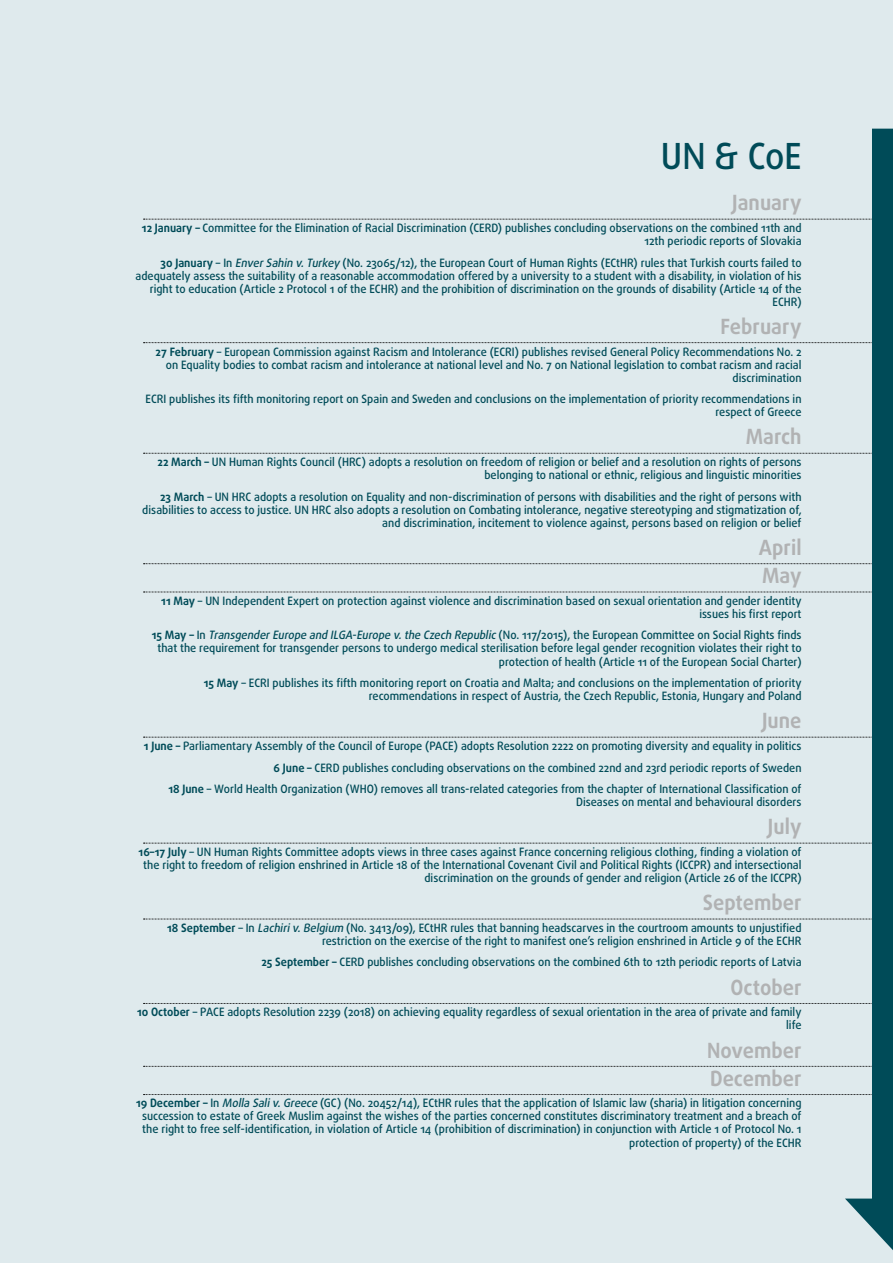
<style>
.page{position:relative;width:893px;height:1263px;background:#dfeaed}
.page>*{position:absolute;margin:0;border:0;box-sizing:border-box;transform-origin:0 0}
.t1{font:500 36px "Daxline Pro";color:#004b58;scale:.95 1}
.TIMELINE_month_right{font:700 21px "Daxline Pro";color:#b1b2b3;scale:.95 1}
.TIMELINE_body_right{font:500 11.55px/13px "Daxline Pro";color:#004b58;text-align:right;scale:.95 1}
.s1{font-weight:700}
.s2{font-style:italic}
</style>
<div class="page">
<svg style="left:144px;top:219px;width:728px;height:1px"></svg>
<svg style="left:144px;top:342px;width:728px;height:1px"></svg>
<svg style="left:144px;top:453px;width:728px;height:1px"></svg>
<svg style="left:144px;top:563px;width:728px;height:1px"></svg>
<svg style="left:144px;top:592px;width:728px;height:1px"></svg>
<svg style="left:144px;top:737px;width:728px;height:1px"></svg>
<svg style="left:144px;top:843px;width:728px;height:1px"></svg>
<svg style="left:144px;top:919px;width:728px;height:1px"></svg>
<svg style="left:144px;top:1003px;width:728px;height:1px"></svg>
<svg style="left:144px;top:1066px;width:728px;height:1px"></svg>
<svg style="left:144px;top:1094px;width:728px;height:1px"></svg>
<div style="left:872px;top:129px;width:21px;height:1086px;background:#004b58"></div>
<svg style="left:845px;top:1198px;width:48px;height:52px"></svg>
<p class="t1" style="left:661px;top:132px;width:149px">UN &amp; CoE</p>
<p class="TIMELINE_month_right" style="left:732px;top:189px;width:74px">January</p>
<p class="TIMELINE_body_right" style="left:142px;top:221px;width:696px"><span class="s1">12 January –</span> Committee for the Elimination of Racial Discrimination (CERD) publishes concluding observations on the combined 11th and<br>12th periodic reports of Slovakia</p>
<p class="TIMELINE_body_right" style="left:136px;top:256px;width:702px"><span class="s1">30 January</span> – In <span class="s2">EnverSahin v. Turkey</span> (No. 23065/12), the European Court of Human Rights (ECtHR) rules that Turkish courts failed to adequately assess the suitability of a reasonable accommodation offered by a university to a student with a disability, in violation of his right to education (Article 2 Protocol 1 of the ECHR) and the prohibition of discrimination on the grounds of disability (Article 14 of the ECHR)</p>
<p class="TIMELINE_month_right" style="left:720px;top:312px;width:87px">February</p>
<p class="TIMELINE_body_right" style="left:156px;top:345px;width:681px"><span class="s1">27 February</span> – European Commission against Racism and Intolerance (ECRI) publishes revised General Policy Recommendations No. 2 on Equality bodies to combat racism and intolerance at national level and No. 7 on National legislation to combat racism and racial discrimination</p>
<p class="TIMELINE_body_right" style="left:146px;top:393px;width:692px">ECRI publishes its fifth monitoring report on Spain and Sweden and conclusions on the implementation of priority recommendations in respect of Greece</p>
<p class="TIMELINE_month_right" style="left:746px;top:423px;width:60px">March</p>
<p class="TIMELINE_body_right" style="left:158px;top:455px;width:679px"><span class="s1">22 March –</span> UN Human Rights Council (HRC) adopts a resolution on freedom of religion or belief and a resolution on rights of persons belonging to national or ethnic, religious and linguistic minorities</p>
<p class="TIMELINE_body_right" style="left:142px;top:490px;width:695px"><span class="s1">23 March</span> – UN HRC adopts a resolution on Equality and non-discrimination of persons with disabilities and the right of persons with disabilities to access to justice. UN HRC also adopts a resolution on Combating intolerance, negative stereotyping and stigmatization of, and discrimination, incitement to violence against, persons based on religion or belief</p>
<p class="TIMELINE_month_right" style="left:759px;top:533px;width:46px">April</p>
<p class="TIMELINE_month_right" style="left:762px;top:562px;width:43px">May</p>
<p class="TIMELINE_body_right" style="left:161px;top:594px;width:675px"><span class="s1">11 May</span> – UN Independent Expert on protection against violence and discrimination based on sexual orientation and gender identity issues his first report</p>
<p class="TIMELINE_body_right" style="left:152px;top:629px;width:685px"><span class="s1">15 May –</span> In <span class="s2">TransgenderEurope and ILGA-Europe v. the Czech Republic</span>(No. 117/2015), the European Committee on Social Rights finds that the requirement for transgender persons to undergo medical sterilisation before legal gender recognition violates their right to protection of health (Article 11 of the European Social Charter)</p>
<p class="TIMELINE_body_right" style="left:204px;top:676px;width:631px"><span class="s1">15 May</span> – ECRI publishes its fifth monitoring report on Croatia and Malta; and conclusions on the implementation of priority recommendations in respect of Austria, the Czech Republic, Estonia, Hungary and Poland</p>
<p class="TIMELINE_month_right" style="left:762px;top:707px;width:43px">June</p>
<p class="TIMELINE_body_right" style="left:144px;top:739px;width:694px"><span class="s1">1 June –</span> Parliamentary Assembly of the Council of Europe (PACE) adopts Resolution 2222 on promoting diversity and equality in politics</p>
<p class="TIMELINE_body_right" style="left:274px;top:761px;width:557px"><span class="s1">6 June –</span> CERD publishes concluding observations on the combined 22nd and 23rd periodic reports of Sweden</p>
<p class="TIMELINE_body_right" style="left:168px;top:782px;width:668px"><span class="s1">18 June</span> – World Health Organization (WHO) removes all trans-related categories from the chapter of International Classification of<br>Diseases on mental and behavioural disorders</p>
<p class="TIMELINE_month_right" style="left:768px;top:813px;width:37px">July</p>
<p class="TIMELINE_body_right" style="left:139px;top:845px;width:699px"><span class="s1">16–17 July</span> – UN Human Rights Committee adopts views in three cases against France concerning religious clothing, finding a violation of the right to freedom of religion enshrined in Article 18 of the International Covenant Civil and Political Rights (ICCPR) and intersectional discrimination on the grounds of gender and religion (Article 26 of the ICCPR)</p>
<p class="TIMELINE_month_right" style="left:703px;top:889px;width:105px">September</p>
<p class="TIMELINE_body_right" style="left:167px;top:921px;width:669px"><span class="s1">18 September</span> – In <span class="s2">Lachiriv. Belgium</span> (No. 3413/09), ECtHR rules that banning headscarves in the courtroom amounts to unjustified restriction on the exercise of the right to manifest one’s religion enshrined in Article 9 of the ECHR</p>
<p class="TIMELINE_body_right" style="left:261px;top:956px;width:570px"><span class="s1">25 September –</span> CERD publishes concluding observations on the combined 6th to 12th periodic reports of Latvia</p>
<p class="TIMELINE_month_right" style="left:730px;top:973px;width:76px">October</p>
<p class="TIMELINE_body_right" style="left:137px;top:1006px;width:701px"><span class="s1">10 October</span> – PACE adopts Resolution 2239 (2018) on achieving equality regardless of sexual orientation in the area of private and family life</p>
<p class="TIMELINE_month_right" style="left:707px;top:1036px;width:101px">November</p>
<p class="TIMELINE_month_right" style="left:710px;top:1064px;width:98px">December</p>
<p class="TIMELINE_body_right" style="left:136px;top:1097px;width:702px"><span class="s1">19 December –</span> In <span class="s2">Molla Saliv. Greece</span> (GC) (No. 20452/14), ECtHR rules that the application of Islamic law (sharia) in litigation concerning succession to estate of Greek Muslim against the wishes of the parties concerned constitutes discriminatory treatment and a breach of the right to free self-identification, in violation of Article 14 (prohibition of discrimination) in conjunction with Article 1 of Protocol No. 1 protection of property) of the ECHR</p>
</div>
